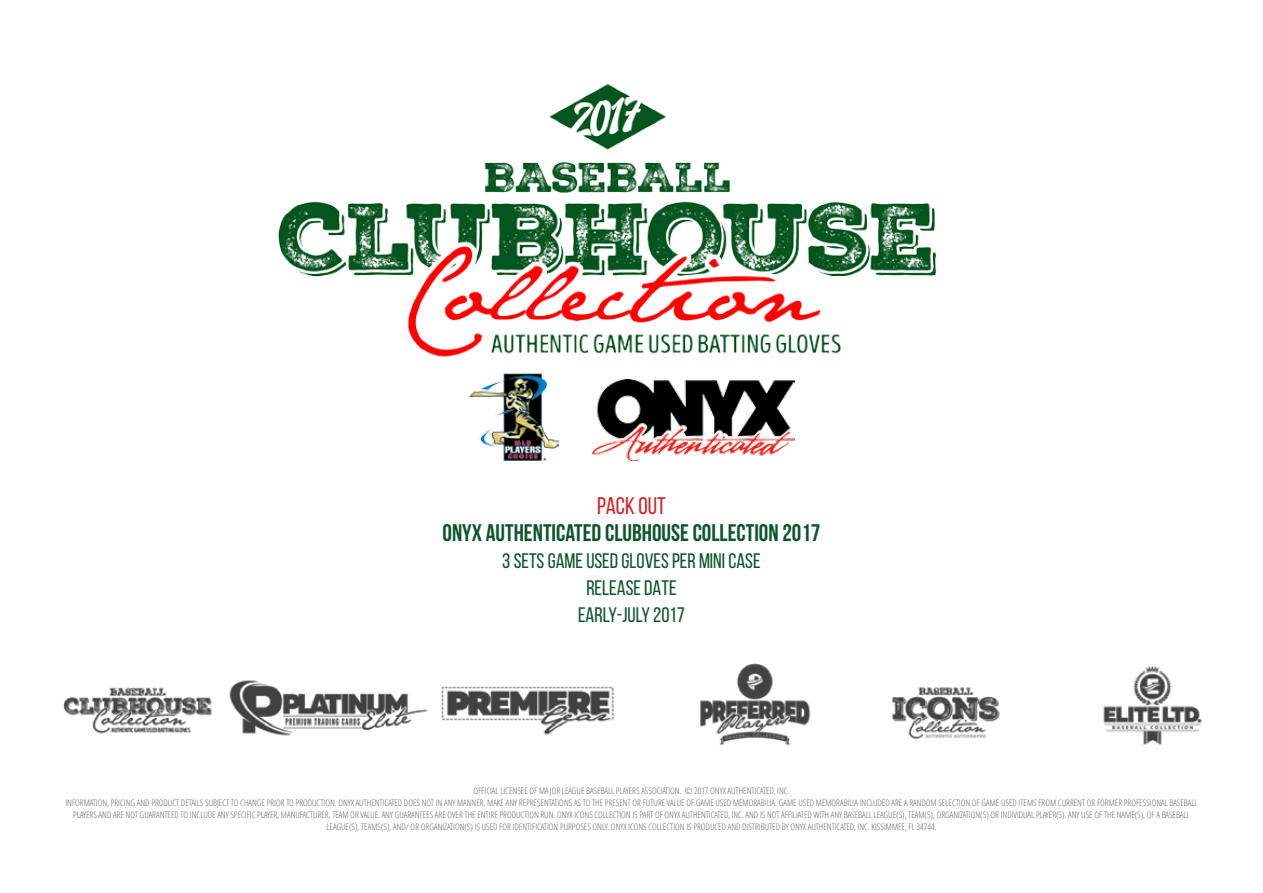
<style>
.page{position:relative;width:1263px;height:893px;background:#fff}
.page>*{position:absolute;margin:0;border:0;box-sizing:border-box;transform-origin:0 0}
.t1{font:700 24px "Bebas Neue";color:#0b552b}
.t2{font:24px "Bebas Neue";color:#d2232a}
.t3{font:21px/27px "Bebas Neue";color:#0b552b;text-align:center}
.t4{font:300 condensed 9px/12px "Open Sans";color:#636466;text-align:center}
</style>
<div class="page">
<img style="left:479px;top:425px;width:79px;height:35px">
<img style="left:278px;top:84px;width:659px;height:341px">
<img style="left:592px;top:379px;width:203px;height:81px">
<img style="left:63px;top:664px;width:1139px;height:82px">
<h1 class="t2" style="left:597px;top:493px;width:70px">PACK OUT</h1>
<h1 class="t1" style="left:442px;top:520px;width:379px">ONYX AUTHENTICATED CLUBHOUSE COLLECTION 2017</h1>
<h2 class="t3" style="left:502px;top:547px;width:260px">3 SETS GAME USED GLOVES PER MINI CASE<br>RELEASE DATE<br>EARLY-JULY 2017</h2>
<p class="t4" style="left:65px;top:785px;width:1134px">OFFICIAL LICENSEE OF MA JOR LEAGUE BASEBALL PLAYERS ASSOCIATION. © 2017 ONYX AUTHENTICATED, INC.<br>INFORMATION, PRICING AND PRODUCT DETAILS SUBJECT TO CHANGE PRIOR TO PRODUCTION. ONYX AUTHENTICATED DOES NOT IN ANY MANNER, MAKE ANY REPRESENTATIONS AS TO THE PRESENT OR FUTURE VALUE OF GAME USED MEMORABILIA. GAME USED MEMORABILIA INCLUDED ARE A RANDOM SELECTION OF GAME USED ITEMS FROM CURRENT OR FORMER PROFESSIONAL BASEBALL PLAYERS AND ARE NOT GUARANTEED TO INCLUDE ANY SPECIFIC PLAYER, MANUFACTURER, TEAM OR VALUE. ANY GUARANTEES ARE OVER THE ENTIRE PRODUCTION RUN. ONYX ICONS COLLECTION IS PART OF ONYX AUTHENTICATED, INC. AND IS NOT AFFILIATED WITH ANY BASEBALL LEAGUE(S), TEAM(S), ORGANIZATION(S) OR INDIVIDUAL PLAYER(S). ANY USE OF THE NAME(S), OF A BASEBALL LEAGUE(S), TEAMS(S), AND/ OR ORGANIZATION(S) IS USED FOR IDENTIFICATION PURPOSES ONLY. ONYX ICONS COLLECTION IS PRODUCED AND DISTRIBUTED BY ONYX AUTHENTICATED, INC. KISSIMMEE, FL 34744.</p>
</div>
